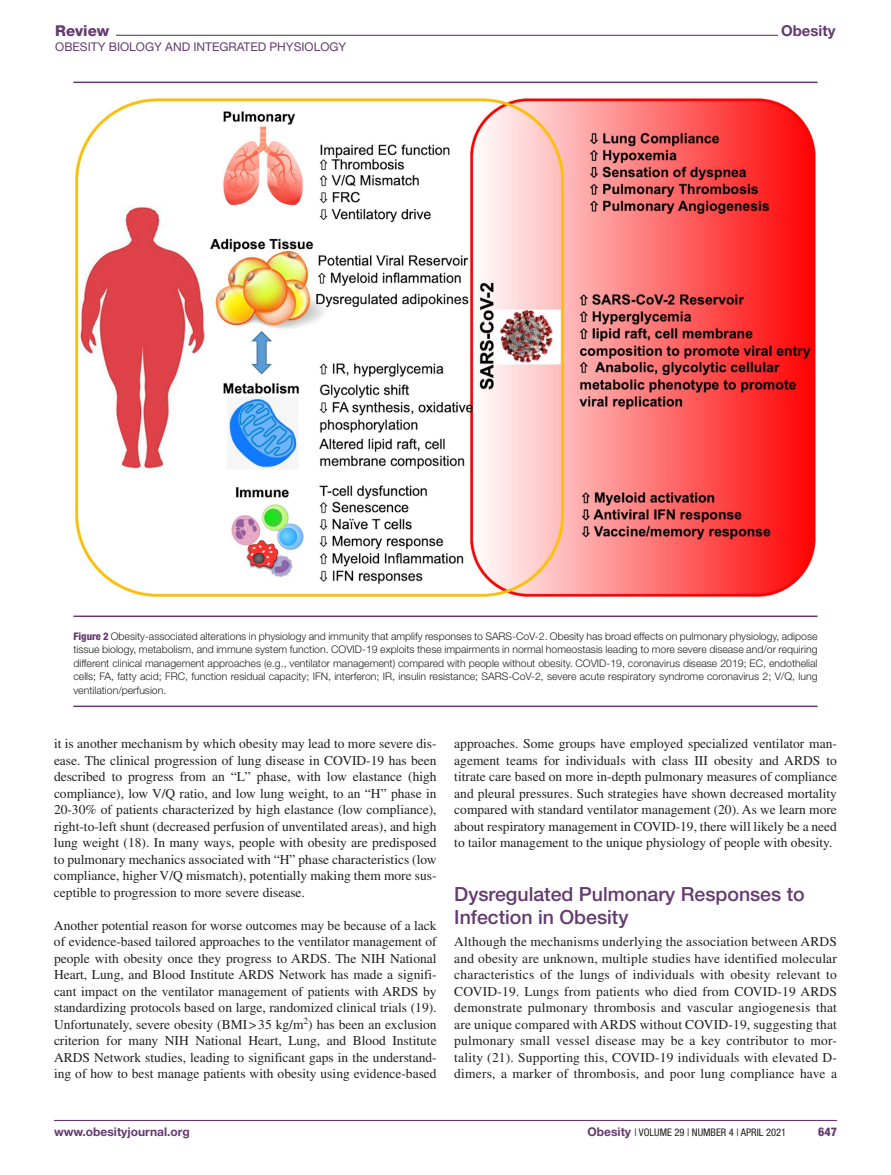
<style>
.page{position:relative;width:891px;height:1175px;background:#fff}
.page>*{position:absolute;margin:0;border:0;box-sizing:border-box;transform-origin:0 0}
.t1{font:500 19.5px/22.5px "Helvetica Neue LT Std";color:#643a70}
.t2{font:700 15px "Helvetica Neue LT Std";color:#643a70}
.t3{font:800 15px "Helvetica Neue LT Std";color:#643a70}
.t4{font:13.5px/16.5px "Times LT Std";color:#231f20;text-align:justify}
.t5{font:12px "Helvetica Neue LT Std";color:#643a70}
.t6{font:700 12px "Helvetica Neue LT Std";color:#643a70}
.t7{font:800 condensed 12px "Helvetica Neue LT Std";color:#643a70}
.t8{font:300 10.5px/13.5px "Helvetica Neue LT Std";color:#231f20;text-align:justify}
.t9{font:condensed 10.5px "Helvetica Neue LT Std";color:#231f20}
.s1{font-weight:800;font-stretch:condensed;color:#643a70}
.s2{font-weight:700;font-stretch:normal;font-size:12px;color:#643a70}
</style>
<div class="page">
<hr style="left:54px;top:1119px;width:783px;height:2px;background:#643a70">
<hr style="left:97px;top:35px;width:681px;height:1px;background:#643a70">
<div style="left:55px;top:25px;width:60px;height:15px;background:#fff"></div>
<hr style="left:73px;top:615px;width:745px;height:2px;background:#643a70">
<hr style="left:73px;top:705px;width:745px;height:2px;background:#643a70">
<img style="left:74px;top:97px;width:742px;height:501px">
<hr style="left:73px;top:82px;width:745px;height:1px;background:#643a70">
<p class="t3" style="left:55px;top:22px;width:56px">Review</p>
<p class="t5" style="left:55px;top:39px;width:293px">OBESITY BIOLOGY AND INTEGRATED PHYSIOLOGY</p>
<p class="t2" style="left:781px;top:21px;width:56px">Obesity</p>
<p class="t8" style="left:73px;top:629px;width:746px"><span class="s1">Figure 2</span> Obesity-associated alterations in physiology and immunity that amplify responses to SARS-CoV-2. Obesity has broad effects on pulmonary physiology, adipose tissue biology, metabolism, and immune system function. COVID-19 exploits these impairments in normal homeostasis leading to more severe disease and/or requiring different clinical management approaches (e.g., ventilator management) compared with people without obesity. COVID-19, coronavirus disease 2019; EC, endothelial cells; FA, fatty acid; FRC, function residual capacity; IFN, interferon; IR, insulin resistance; SARS-CoV-2, severe acute respiratory syndrome coronavirus 2; V/Q, lung ventilation/perfusion.</p>
<p class="t4" style="left:54px;top:735px;width:384px">it is another mechanism by which obesity may lead to more severe dis&shy;ease. The clinical progression of lung disease in COVID-19 has been described to progress from an “L” phase, with low elastance (high compliance), low V/Q ratio, and low lung weight, to an “H” phase in 20-30% of patients characterized by high elastance (low compliance), right-to-left shunt (decreased perfusion of unventilated areas), and high lung weight (18). In many ways, people with obesity are predisposed to pulmonary mechanics associated with “H” phase characteristics (low compliance, higher V/Q mismatch), potentially making them more sus&shy;ceptible to progression to more severe disease.</p>
<p class="t4" style="left:54px;top:916px;width:384px">Another potential reason for worse outcomes may be because of a lack of evidence-based tailored approaches to the ventilator management of people with obesity once they progress to ARDS. The NIH National Heart, Lung, and Blood Institute ARDS Network has made a signifi&shy;cant impact on the ventilator management of patients with ARDS by standardizing protocols based on large, randomized clinical trials (19).<br>Unfortunately, severe obesity (BMI&gt;35 kg/m<sup>2</sup>) has been an exclusion criterion for many NIH National Heart, Lung, and Blood Institute ARDS Network studies, leading to significant gaps in the understand&shy;ing of how to best manage patients with obesity using evidence-based</p>
<p class="t4" style="left:454px;top:735px;width:384px">approaches. Some groups have employed specialized ventilator man&shy;agement teams for individuals with class III obesity and ARDS to titrate care based on more in-depth pulmonary measures of compliance and pleural pressures. Such strategies have shown decreased mortality compared with standard ventilator management (20). As we learn more about respiratory management in COVID-19, there will likely be a need to tailor management to the unique physiology of people with obesity.</p>
<h1 class="t1" style="left:454px;top:882px;width:352px">Dysregulated Pulmonary Responses to<br>Infection in Obesity</h1>
<p class="t4" style="left:454px;top:933px;width:384px">Although the mechanisms underlying the association between ARDS and obesity are unknown, multiple studies have identified molecular characteristics of the lungs of individuals with obesity relevant to COVID-19. Lungs from patients who died from COVID-19 ARDS demonstrate pulmonary thrombosis and vascular angiogenesis that are unique compared with ARDS without COVID-19, suggesting that pulmonary small vessel disease may be a key contributor to mor&shy;tality (21). Supporting this, COVID-19 individuals with elevated D&shy;dimers, a marker of thrombosis, and poor lung compliance have a</p>
<p class="t6" style="left:54px;top:1124px;width:137px">www.obesityjournal.org</p>
<p class="t9" style="left:588px;top:1126px;width:200px"><span class="s2">Obesity</span> | VOLUME 29 | NUMBER 4 | APRIL 2021</p>
<p class="t7" style="left:818px;top:1124px;width:20px">647</p>
</div>
